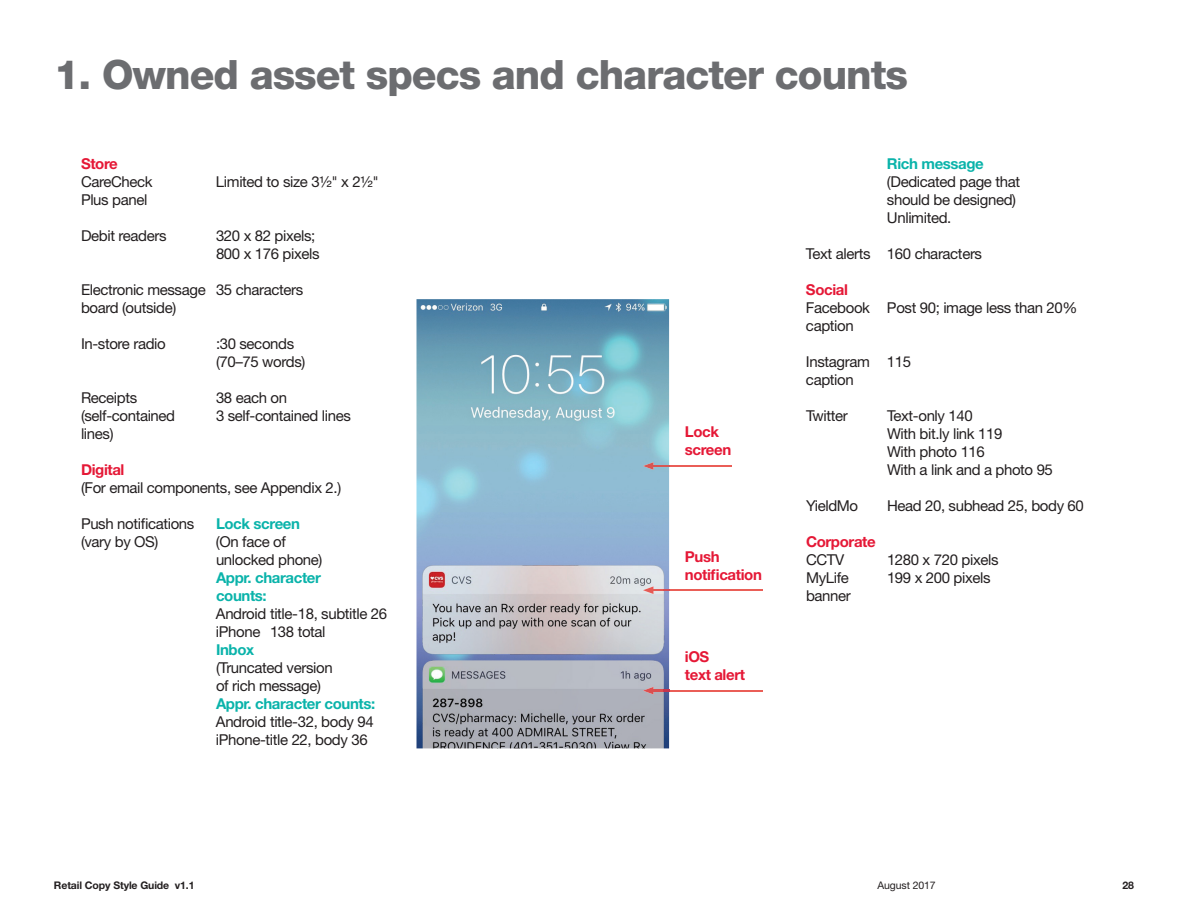
<style>
.page{position:relative;width:1188px;height:918px;background:#fff}
.page>*{position:absolute;margin:0;border:0;box-sizing:border-box;transform-origin:0 0}
.t1{font:800 40.5px "Helvetica Neue LT Std";letter-spacing:-.025em;color:#6c6d70}
.t2{font:15px/18px "Helvetica Neue LT Std";letter-spacing:-.025em;color:#231f20}
.t3{font:700 15px/18px "Helvetica Neue LT Std";letter-spacing:-.025em;color:#0ab3aa}
.t4{font:700 15px/18px "Helvetica Neue LT Std";letter-spacing:-.025em;color:#e51836}
.t5{font:700 10.5px "Helvetica Neue LT Std";letter-spacing:-.01em;color:#231f20}
.t6{font:10.5px "Helvetica Neue LT Std";letter-spacing:-.01em;color:#231f20}
</style>
<div class="page">
<img style="left:417px;top:299px;width:252px;height:449px">
<hr style="left:669px;top:465px;width:63px;height:2px;background:#ea5e57">
<svg style="left:643px;top:462px;width:26px;height:8px"></svg>
<hr style="left:669px;top:589px;width:94px;height:2px;background:#ea5e57">
<svg style="left:643px;top:586px;width:26px;height:8px"></svg>
<hr style="left:669px;top:690px;width:94px;height:1px;background:#ea5e57">
<svg style="left:643px;top:687px;width:26px;height:7px"></svg>
<h1 class="t1" style="left:54px;top:50px;width:855px">1. Owned asset specs and character counts</h1>
<p class="t4" style="left:81px;top:155px;width:38px">Store</p>
<p class="t2" style="left:81px;top:173px;width:73px">CareCheck</p>
<p class="t2" style="left:216px;top:173px;width:164px">Limited to size 3½" x 2½"</p>
<p class="t2" style="left:81px;top:191px;width:68px">Plus panel</p>
<p class="t2" style="left:81px;top:227px;width:87px">Debit readers</p>
<p class="t2" style="left:216px;top:227px;width:105px">320 x 82 pixels;<br>800 x 176 pixels</p>
<p class="t2" style="left:81px;top:281px;width:224px">Electronic message 35 characters board (outside)</p>
<p class="t2" style="left:81px;top:335px;width:86px">In-store radio</p>
<p class="t2" style="left:216px;top:335px;width:91px">:30 seconds (70 –75 words)</p>
<p class="t2" style="left:81px;top:389px;width:58px">Receipts</p>
<p class="t2" style="left:216px;top:389px;width:73px">38 each on</p>
<p class="t2" style="left:81px;top:407px;width:96px">(self-contained</p>
<p class="t2" style="left:216px;top:407px;width:136px">3 self-contained lines</p>
<p class="t2" style="left:81px;top:425px;width:34px">lines)</p>
<p class="t4" style="left:81px;top:461px;width:45px">Digital</p>
<p class="t2" style="left:81px;top:479px;width:262px">(For email components, see Appendix 2.)</p>
<p class="t2" style="left:81px;top:515px;width:115px">Push notifications</p>
<p class="t3" style="left:216px;top:515px;width:86px">Lock screen</p>
<p class="t2" style="left:81px;top:533px;width:79px">(vary by OS)</p>
<p class="t2" style="left:216px;top:533px;width:108px">(On face of unlocked phone)</p>
<p class="t3" style="left:216px;top:569px;width:107px">Appr. character counts:</p>
<p class="t2" style="left:216px;top:605px;width:173px">Android title-18, subtitle 26 iPhone 138 total</p>
<p class="t3" style="left:216px;top:641px;width:40px">Inbox</p>
<p class="t2" style="left:216px;top:659px;width:118px">(Truncated version of rich message)</p>
<p class="t3" style="left:216px;top:695px;width:161px">Appr. character counts:</p>
<p class="t2" style="left:216px;top:713px;width:159px">Android title-32, body 94 iPhone-title 22, body 36</p>
<p class="t4" style="left:685px;top:423px;width:48px">Lock screen</p>
<p class="t4" style="left:685px;top:547px;width:79px">Push notification</p>
<p class="t4" style="left:685px;top:647px;width:62px">iOS<br>text alert</p>
<p class="t3" style="left:887px;top:155px;width:98px">Rich message</p>
<p class="t2" style="left:887px;top:173px;width:135px">(Dedicated page that should be designed)<br>Unlimited.</p>
<p class="t2" style="left:806px;top:245px;width:178px">Text alerts 160 characters</p>
<p class="t4" style="left:806px;top:281px;width:43px">Social</p>
<p class="t2" style="left:806px;top:299px;width:273px">Facebook Post 90; image less than 20% caption</p>
<p class="t2" style="left:806px;top:353px;width:107px">Instagram 115 caption</p>
<p class="t2" style="left:806px;top:407px;width:43px">Twitter</p>
<p class="t2" style="left:887px;top:407px;width:167px">Text-only 140<br>With bit.ly link 119<br>With photo 116<br>With a link and a photo 95</p>
<p class="t2" style="left:806px;top:497px;width:54px">YieldMo</p>
<p class="t2" style="left:887px;top:497px;width:198px">Head 20, subhead 25, body 60</p>
<p class="t4" style="left:806px;top:533px;width:71px">Corporate</p>
<p class="t2" style="left:806px;top:551px;width:40px">CCTV</p>
<p class="t2" style="left:887px;top:551px;width:113px">1280 x 720 pixels</p>
<p class="t2" style="left:806px;top:569px;width:44px">MyLife</p>
<p class="t2" style="left:887px;top:569px;width:105px">199 x 200 pixels</p>
<p class="t2" style="left:806px;top:587px;width:46px">banner</p>
<p class="t5" style="left:54px;top:879px;width:142px">Retail Copy Style Guide v1.1</p>
<p class="t6" style="left:877px;top:880px;width:60px">August 2017</p>
<p class="t5" style="left:1122px;top:879px;width:13px">28</p>
</div>
